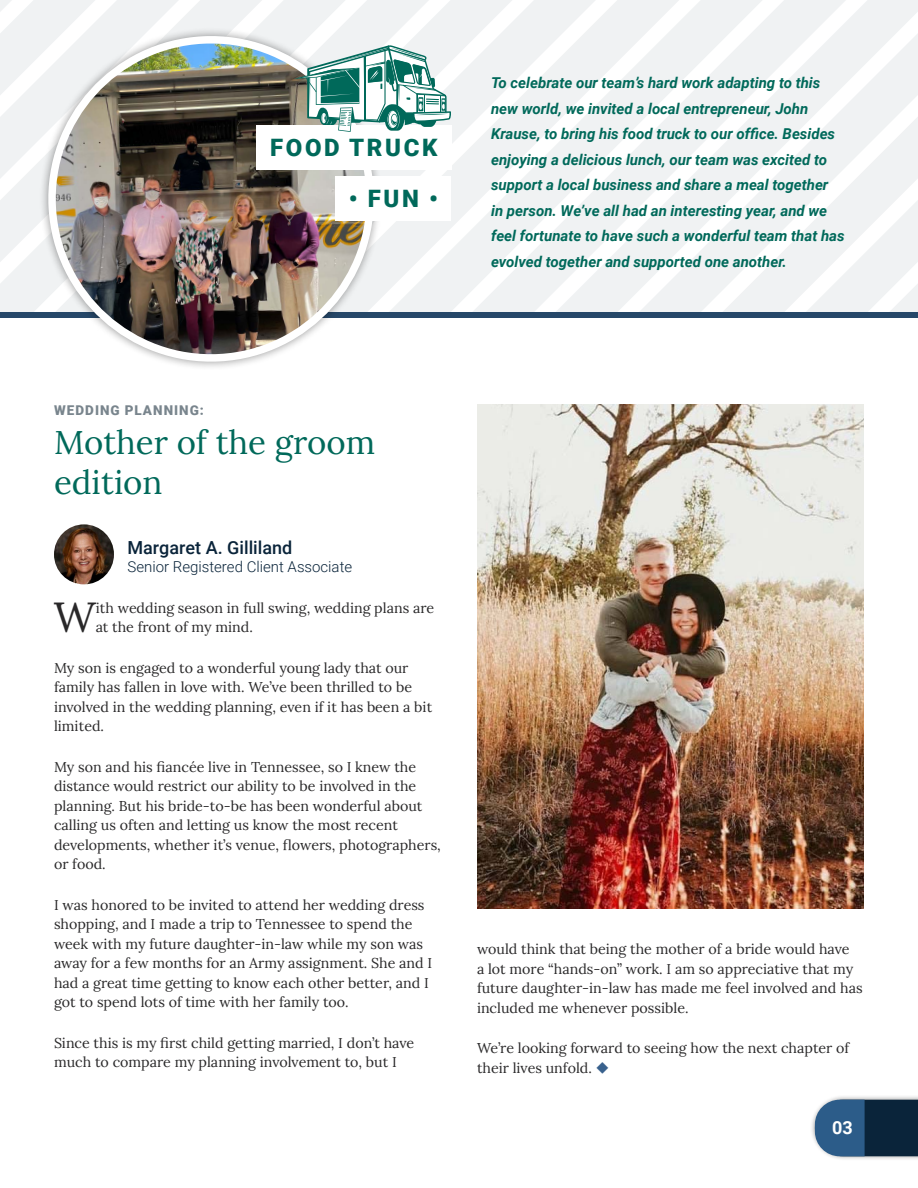
<style>
.page{position:relative;width:918px;height:1188px;background:#fff}
.page>*{position:absolute;margin:0;border:0;box-sizing:border-box;transform-origin:0 0}
.t1{font:42.15px "Lora";color:#292829}
.t2{font:33px/39.6px "Lora";color:#00695a}
.t3{font:900 24px "Roboto";letter-spacing:.11em;color:#00695a}
.t4{font:500 18px "Roboto";color:#0a243a}
.t5{font:700 18px "Roboto";color:#fff}
.t6{font:italic 700 15px/25.5px "Roboto";color:#00695a}
.t7{font:300 15px "Roboto";color:#0a243a}
.t8{font:14.25px/19.5px "Lora";color:#292829}
.t9{font:900 13.5px "Roboto";letter-spacing:.075em;color:#79858d}
.s1{color:#39618d}
</style>
<div class="page">
<div style="left:810px;top:1094px;width:108px;height:67px;background:#000;opacity:.4"></div>
<svg style="left:815px;top:1100px;width:103px;height:56px"></svg>
<svg style="left:868px;top:12px;width:50px;height:300px;fill:#f0f2f3"></svg>
<svg style="left:784px;top:0;width:84px;height:312px;fill:#f0f2f3"></svg>
<svg style="left:701px;top:0;width:83px;height:312px;fill:#f0f2f3"></svg>
<svg style="left:617px;top:0;width:84px;height:312px;fill:#f0f2f3"></svg>
<svg style="left:534px;top:0;width:83px;height:312px;fill:#f0f2f3"></svg>
<svg style="left:451px;top:0;width:83px;height:312px;fill:#f0f2f3"></svg>
<svg style="left:367px;top:0;width:84px;height:312px;fill:#f0f2f3"></svg>
<svg style="left:28px;top:0;width:339px;height:312px;fill:#f0f2f3"></svg>
<svg style="left:0;top:0;width:284px;height:284px;fill:#f0f2f3"></svg>
<svg style="left:0;top:0;width:200px;height:200px"></svg>
<img style="left:54px;top:524px;width:60px;height:60px;border-radius:30px">
<img style="left:477px;top:405px;width:387px;height:503px">
<div style="left:0;top:312px;width:918px;height:6px;background:#264869"></div>
<div style="left:39px;top:27px;width:344px;height:343px;background:#000;opacity:.4"></div>
<img style="left:48px;top:35px;width:327px;height:331px">
<div style="left:256px;top:125px;width:195px;height:44px;background:#fff"></div>
<div style="left:335px;top:176px;width:116px;height:44px;background:#fff"></div>
<svg style="left:294px;top:45px;width:157px;height:87px"></svg>
<h3 class="t3" style="left:270px;top:131px;width:169px">FOOD TRUCK</h3>
<h3 class="t3" style="left:349px;top:181px;width:90px">• FUN •</h3>
<p class="t6" style="left:491px;top:69px;width:355px">To celebrate our team’s hard work adapting to this new world, we invited a local entrepreneur, John Krause, to bring his food truck to our office. Besides enjoying a delicious lunch, our team was excited to support a local business and share a meal together<br>in person. We’ve all had an interesting year, and we feel fortunate to have such a wonderful team that has evolved together and supported one another.</p>
<p class="t9" style="left:54px;top:400px;width:151px">WEDDING PLANNING:</p>
<h2 class="t2" style="left:54px;top:420px;width:323px">Mother of the groom edition</h2>
<p class="t4" style="left:128px;top:535px;width:166px">Margaret A. Gilliland</p>
<p class="t7" style="left:128px;top:557px;width:226px">Senior Registered Client Associate</p>
<h1 class="t1" style="left:54px;top:585px;width:43px">W</h1>
<p class="t8" style="left:96px;top:597px;width:340px">ith wedding season in full swing, wedding plans are at the front of my mind.</p>
<p class="t8" style="left:54px;top:657px;width:380px">My son is engaged to a wonderful young lady that our family has fallen in love with. We’ve been thrilled to be involved in the wedding planning, even if it has been a bit limited.</p>
<p class="t8" style="left:54px;top:756px;width:388px">My son and his fiancée live in Tennessee, so I knew the distance would restrict our ability to be involved in the planning. But his bride-to-be has been wonderful about calling us often and letting us know the most recent developments, whether it’s venue, flowers, photographers, or food.</p>
<p class="t8" style="left:54px;top:894px;width:380px">I was honored to be invited to attend her wedding dress shopping, and I made a trip to Tennessee to spend the week with my future daughter-in-law while my son was away for a few months for an Army assignment. She and I had a great time getting to know each other better, and I got to spend lots of time with her family too.</p>
<p class="t8" style="left:54px;top:1032px;width:362px">Since this is my first child getting married, I don’t have much to compare my planning involvement to, but I</p>
<p class="t8" style="left:477px;top:938px;width:387px">would think that being the mother of a bride would have<br>a lot more “hands-on” work. I am so appreciative that my future daughter-in-law has made me feel involved and has included me whenever possible.</p>
<p class="t8" style="left:477px;top:1037px;width:374px">We’re looking forward to seeing how the next chapter of their lives unfold. <span class="s1">◆</span></p>
<p class="t5" style="left:832px;top:1115px;width:22px">03</p>
</div>
